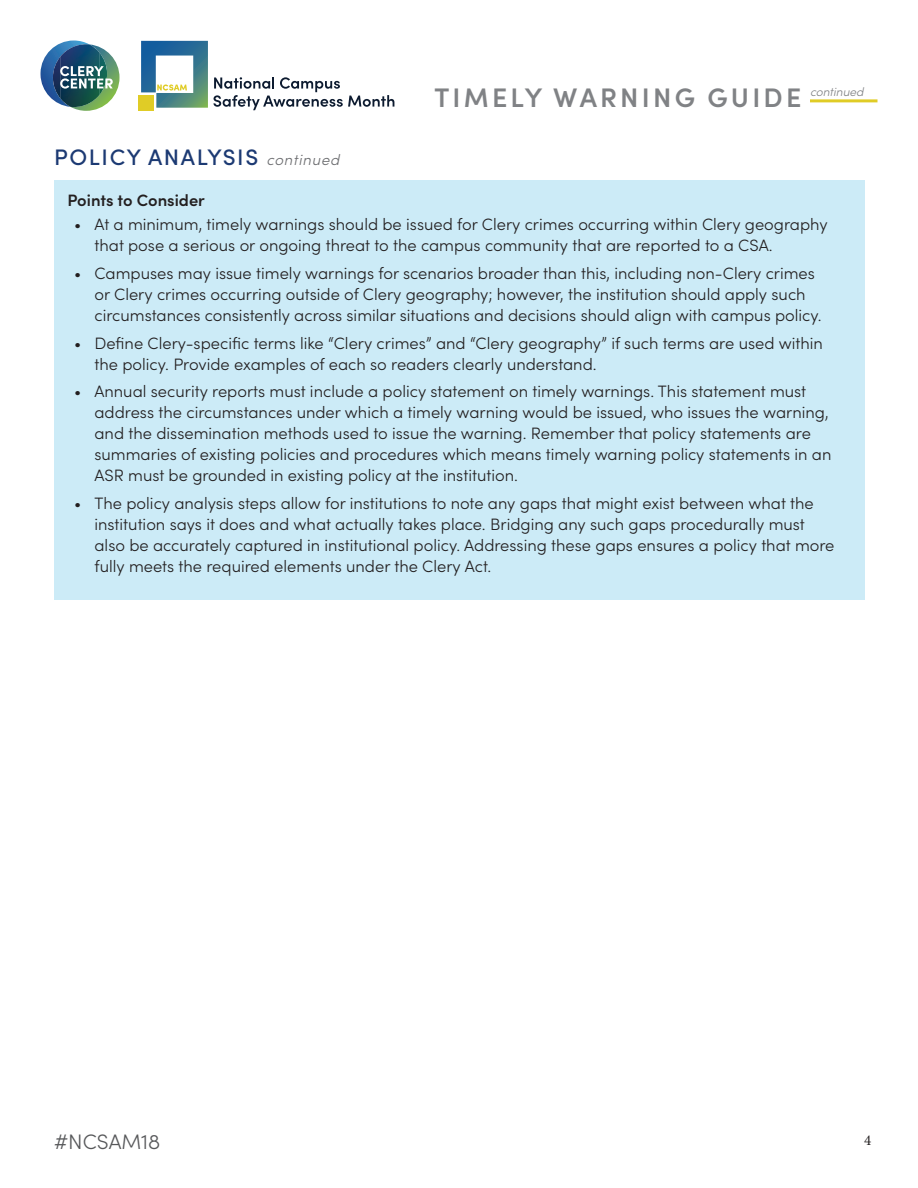
<style>
.page{position:relative;width:918px;height:1188px;background:#fff}
.page>*{position:absolute;margin:0;border:0;box-sizing:border-box;transform-origin:0 0}
.t1{font:600 26.85px "Sofia Pro";letter-spacing:.12em;color:#808285}
.Subhead_1{font:500 22.5px "Sofia Pro";letter-spacing:.07em;color:#1c3a73}
.t2{font:300 21px "Sofia Pro";color:#57585a}
.t3{font:300 16.5px/21px "Sofia Pro";color:#231f20}
.Subhead_2{font:600 16.5px "Sofia Pro";color:#231f20}
.t4{font:15px "Minion Pro";color:#231f20}
.t5{font:italic 300 12px "Sofia Pro";color:#808285}
.s1{font-weight:300;font-style:italic;font-size:15px;color:#6c6d70}
</style>
<div class="page">
<div style="left:54px;top:180px;width:810px;height:419px;background:#ccebf7"></div>
<img style="left:41px;top:40px;width:79px;height:71px">
<div style="left:138px;top:96px;width:16px;height:15px;background:#e0cc26"></div>
<svg style="left:141px;top:41px;width:253px;height:69px"></svg>
<hr style="left:810px;top:99px;width:68px;height:3px;background:#e0cc26">
<p class="t1" style="left:434px;top:77px;width:369px">TIMELY WARNING GUIDE</p>
<p class="t5" style="left:810px;top:83px;width:55px">continued</p>
<p class="Subhead_1" style="left:54px;top:140px;width:287px">POLICY ANALYSIS <span class="s1">continued</span></p>
<p class="Subhead_2" style="left:68px;top:188px;width:139px">Points to Consider</p>
<p class="t3" style="left:94px;top:213px;width:735px;text-indent:-20px">• At a minimum, timely warnings should be issued for Clery crimes occurring within Clery geography that pose a serious or ongoing threat to the campus community that are reported to a CSA.</p>
<p class="t3" style="left:94px;top:262px;width:729px;text-indent:-20px">• Campuses may issue timely warnings for scenarios broader than this, including non-Clery crimes or Clery crimes occurring outside of Clery geography; however, the institution should apply such circumstances consistently across similar situations and decisions should align with campus policy.</p>
<p class="t3" style="left:94px;top:331px;width:730px;text-indent:-20px">• Define Clery-specific terms like “Clery crimes” and “Clery geography” if such terms are used within the policy. Provide examples of each so readers clearly understand.</p>
<p class="t3" style="left:94px;top:380px;width:739px;text-indent:-20px">• Annual security reports must include a policy statement on timely warnings. This statement must address the circumstances under which a timely warning would be issued, who issues the warning, and the dissemination methods used to issue the warning. Remember that policy statements are summaries of existing policies and procedures which means timely warning policy statements in an ASR must be grounded in existing policy at the institution.</p>
<p class="t3" style="left:94px;top:492px;width:742px;text-indent:-20px">• The policy analysis steps allow for institutions to note any gaps that might exist between what the institution says it does and what actually takes place. Bridging any such gaps procedurally must also be accurately captured in institutional policy. Addressing these gaps ensures a policy that more fully meets the required elements under the Clery Act.</p>
<p class="t2" style="left:54px;top:1127px;width:108px">#NCSAM18</p>
<p class="t4" style="left:864px;top:1130px;width:9px">4</p>
</div>
